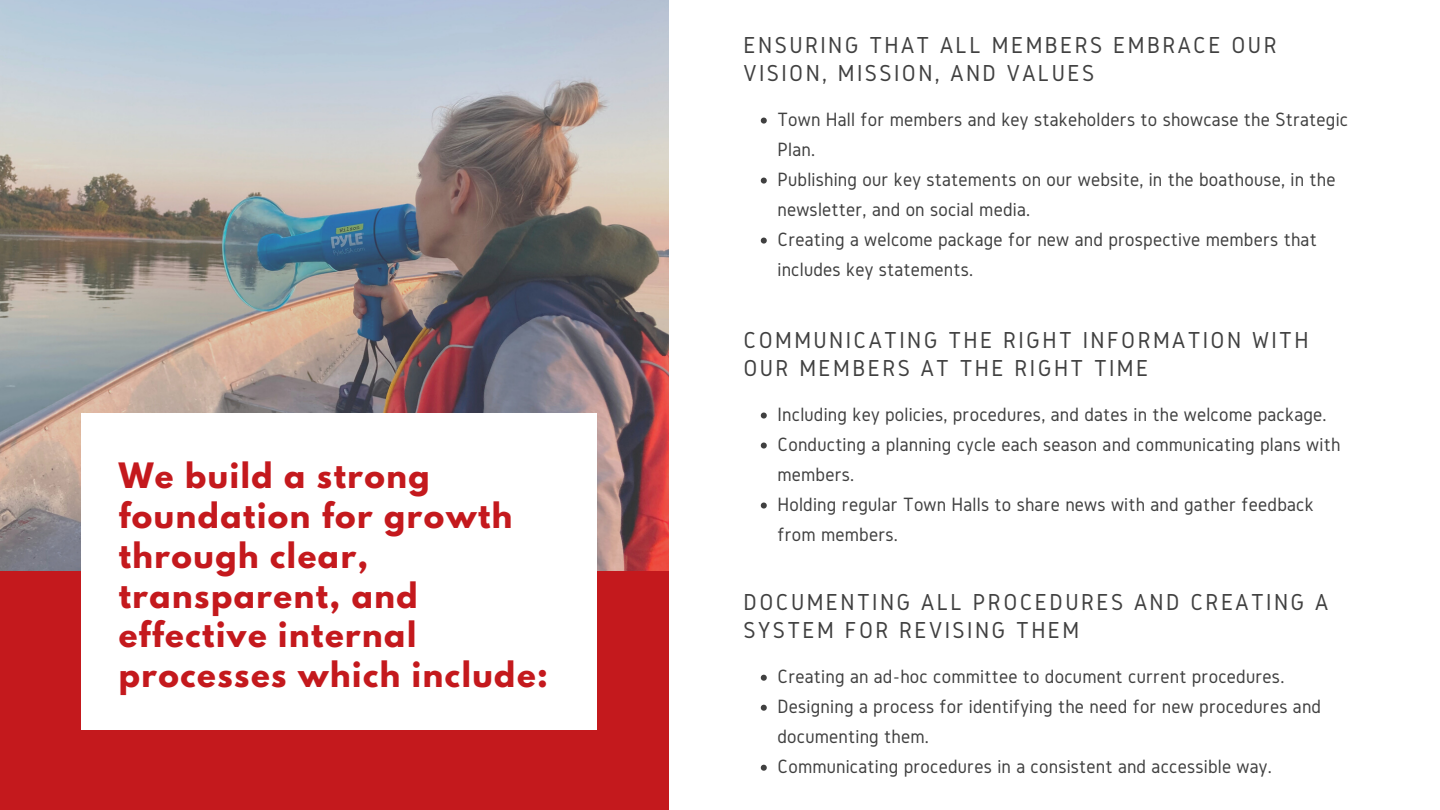
<style>
.page{position:relative;width:1440px;height:810px;background:#c4191d}
.page>*{position:absolute;margin:0;border:0;box-sizing:border-box;transform-origin:0 0}
.t1{font:700 31px/39.8px "League Spartan";letter-spacing:.05em;color:#c4191d}
.t2{font:24px/28.5px "Gidole";letter-spacing:.1em;color:#404040}
.t3{font:20px/30px "Gidole";letter-spacing:.01em;color:#404040}
</style>
<div class="page">
<img style="left:0;top:0;width:670px;height:570px">
<div style="left:670px;top:0;width:770px;height:810px;background:#fff"></div>
<svg style="left:761px;top:118px;width:6px;height:6px"></svg>
<svg style="left:761px;top:178px;width:6px;height:6px"></svg>
<svg style="left:761px;top:238px;width:6px;height:6px"></svg>
<svg style="left:761px;top:413px;width:6px;height:6px"></svg>
<svg style="left:761px;top:443px;width:6px;height:6px"></svg>
<svg style="left:761px;top:503px;width:6px;height:6px"></svg>
<svg style="left:761px;top:675px;width:6px;height:6px"></svg>
<svg style="left:761px;top:705px;width:6px;height:6px"></svg>
<svg style="left:761px;top:765px;width:6px;height:6px"></svg>
<div style="left:81px;top:413px;width:516px;height:316px;background:#fff"></div>
<p class="t1" style="left:119px;top:460px;width:431px">We build a strong foundation for growth through clear, transparent, and effective internal processes which include:</p>
<p class="t2" style="left:744px;top:30px;width:535px">ENSURING THAT ALL MEMBERS EMBRACE OUR<br>VISION, MISSION, AND VALUES</p>
<p class="t3" style="left:778px;top:104px;width:572px">Town Hall for members and key stakeholders to showcase the Strategic<br>Plan.</p>
<p class="t3" style="left:778px;top:164px;width:560px">Publishing our key statements on our website, in the boathouse, in the newsletter, and on social media.</p>
<p class="t3" style="left:778px;top:224px;width:541px">Creating a welcome package for new and prospective members that includes key statements.</p>
<p class="t2" style="left:744px;top:325px;width:566px">COMMUNICATING THE RIGHT INFORMATION WITH<br>OUR MEMBERS AT THE RIGHT TIME</p>
<p class="t3" style="left:778px;top:399px;width:551px">Including key policies, procedures, and dates in the welcome package.</p>
<p class="t3" style="left:778px;top:429px;width:564px">Conducting a planning cycle each season and communicating plans with members.</p>
<p class="t3" style="left:778px;top:489px;width:538px">Holding regular Town Halls to share news with and gather feedback from members.</p>
<p class="t2" style="left:744px;top:587px;width:586px">DOCUMENTING ALL PROCEDURES AND CREATING A<br>SYSTEM FOR REVISING THEM</p>
<p class="t3" style="left:778px;top:661px;width:508px">Creating an ad-hoc committee to document current procedures.</p>
<p class="t3" style="left:778px;top:691px;width:545px">Designing a process for identifying the need for new procedures and documenting them.</p>
<p class="t3" style="left:778px;top:751px;width:496px">Communicating procedures in a consistent and accessible way.</p>
</div>
